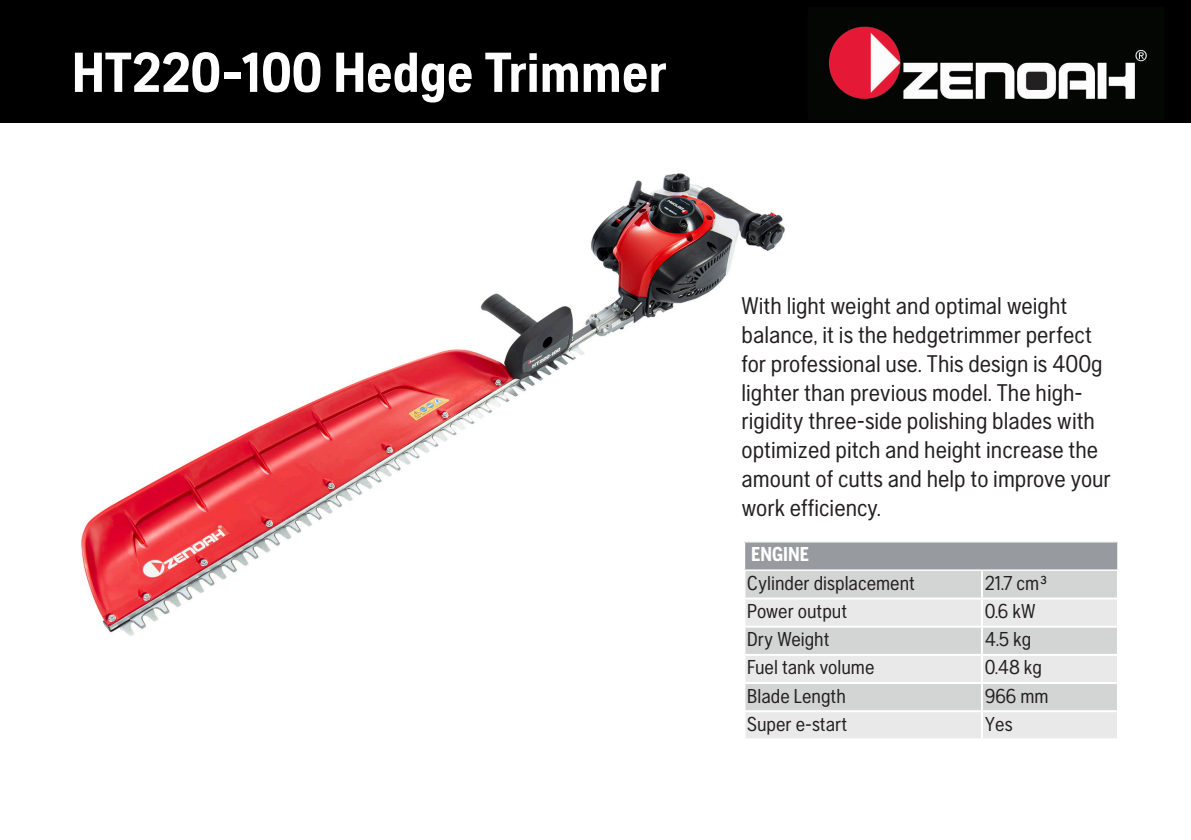
<style>
.page{position:relative;width:1191px;height:840px;background:#fff}
.page>*{position:absolute;margin:0;border:0;box-sizing:border-box;transform-origin:0 0}
.t1{font:700 56px "Husqvarna Gothic";color:#fff}
.t2{font:24px/28.8px "Husqvarna Gothic";color:#231f20}
.t3{font:20px "Husqvarna Gothic";color:#231f20}
.t4{font:700 20px "Husqvarna Gothic";color:#fff}
</style>
<div class="page">
<img style="left:81px;top:173px;width:704px;height:463px">
<div style="left:0;top:0;width:1191px;height:122px;background:#000"></div>
<div style="left:744px;top:541px;width:374px;height:29px;background:#979a9e"></div>
<div style="left:745px;top:570px;width:372px;height:27px;background:#d3d4d4"></div>
<svg style="left:745px;top:599px;width:372px;height:139px;fill:#e9e9e9"></svg>
<hr style="left:743px;top:570px;width:2px;height:27px;background:#fff">
<hr style="left:981px;top:570px;width:2px;height:27px;background:#fff">
<hr style="left:743px;top:597px;width:239px;height:2px;background:#fff">
<hr style="left:743px;top:599px;width:2px;height:26px;background:#fff">
<hr style="left:981px;top:599px;width:2px;height:26px;background:#fff">
<hr style="left:743px;top:625px;width:239px;height:2px;background:#fff">
<hr style="left:743px;top:627px;width:2px;height:26px;background:#fff">
<hr style="left:982px;top:625px;width:137px;height:2px;background:#fff">
<hr style="left:981px;top:627px;width:2px;height:26px;background:#fff">
<hr style="left:743px;top:653px;width:239px;height:2px;background:#fff">
<hr style="left:982px;top:653px;width:137px;height:2px;background:#fff">
<hr style="left:981px;top:655px;width:2px;height:26px;background:#fff">
<hr style="left:743px;top:681px;width:239px;height:2px;background:#fff">
<hr style="left:982px;top:681px;width:137px;height:2px;background:#fff">
<hr style="left:981px;top:683px;width:2px;height:26px;background:#fff">
<hr style="left:743px;top:709px;width:239px;height:2px;background:#fff">
<hr style="left:982px;top:709px;width:137px;height:2px;background:#fff">
<hr style="left:981px;top:711px;width:2px;height:27px;background:#fff">
<hr style="left:743px;top:540px;width:239px;height:2px;background:#fff">
<hr style="left:743px;top:542px;width:2px;height:27px;background:#fff">
<hr style="left:982px;top:540px;width:136px;height:2px;background:#fff">
<svg style="left:1117px;top:542px;width:1px;height:27px"></svg>
<hr style="left:743px;top:569px;width:239px;height:1px;background:#fff">
<hr style="left:982px;top:569px;width:136px;height:1px;background:#fff">
<img style="left:829px;top:26px;width:318px;height:73px">
<p class="t1" style="left:72px;top:40px;width:596px">HT220-100 Hedge Trimmer</p>
<p class="t2" style="left:741px;top:291px;width:371px">With light weight and optimal weight balance, it is the hedgetrimmer perfect for professional use. This design is 400g lighter than previous model. The high&shy;rigidity three-side polishing blades with optimized pitch and height increase the amount of cutts and help to improve your work efficiency.</p>
<p class="t4" style="left:751px;top:542px;width:59px">ENGINE</p>
<p class="t3" style="left:747px;top:571px;width:169px">Cylinder displacement</p>
<p class="t3" style="left:984px;top:571px;width:64px">21.7 cm³</p>
<p class="t3" style="left:747px;top:599px;width:101px">Power output</p>
<p class="t3" style="left:984px;top:599px;width:52px">0.6 kW</p>
<p class="t3" style="left:747px;top:627px;width:84px">Dry Weight</p>
<p class="t3" style="left:984px;top:627px;width:48px">4.5 kg</p>
<p class="t3" style="left:747px;top:655px;width:129px">Fuel tank volume</p>
<p class="t3" style="left:984px;top:655px;width:59px">0.48 kg</p>
<p class="t3" style="left:747px;top:683px;width:100px">Blade Length</p>
<p class="t3" style="left:984px;top:683px;width:65px">966 mm</p>
<p class="t3" style="left:747px;top:712px;width:101px">Super e-start</p>
<p class="t3" style="left:984px;top:712px;width:29px">Yes</p>
</div>
